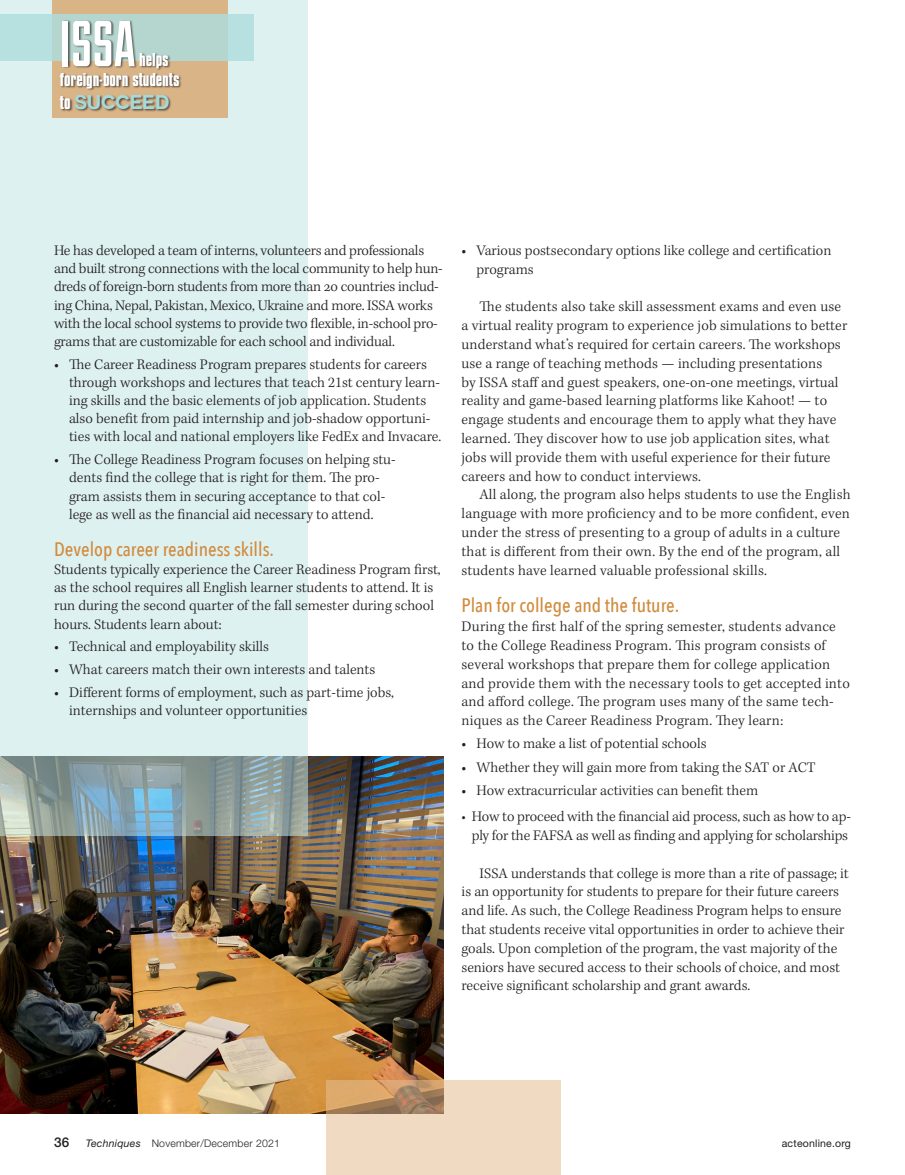
<style>
.page{position:relative;width:905px;height:1175px;background:#fff}
.page>*{position:absolute;margin:0;border:0;box-sizing:border-box;transform-origin:0 0}
.BOD_Body_2{font:64.95px "Duke Fill";color:#fff}
.Body_-_Subhead_blue{font:500 19.5px "Avenir Next Condensed";color:#d08b3d}
.BOD_Body_2-2{font:19.5px/19.8px "Compacta Bold Plain";letter-spacing:-.005em;color:#fff}
.BOD_Body_2-3{font:700 19.5px "Couture";letter-spacing:-.005em;color:#a5dada}
.Body_Copy_-_1st_par{font:300 15px/18.8px "Kepler Std";color:#231f20}
.t1{font:500 13.5px "Helvetica Neue LT Std";color:#231f20}
.t2{font:300 10.5px "Helvetica Neue LT Std";letter-spacing:.02em;color:#231f20}
.t3{font:10.5px "Helvetica Neue LT Std";letter-spacing:.02em;color:#231f20}
.s1{font-family:"Compacta Bold Plain";font-weight:400;color:#fff}
.s2{font-weight:500}
.s3{font-weight:400;font-style:italic}
</style>
<div class="page">
<img style="left:0;top:756px;width:443px;height:357px">
<svg style="left:0;top:0;width:308px;height:835px;background:#d5e8e8"></svg>
<svg style="left:326px;top:1080px;width:234px;height:94px;background:#e7ccb0"></svg>
<div style="left:52px;top:0;width:175px;height:117px;background:#d9b487"></div>
<div style="left:0;top:14px;width:254px;height:47px;background:linear-gradient(to bottom,#b5dbd7,#b6ddd9)"></div>
<div style="left:60px;top:20px;width:122px;height:93px;background:#231f20;opacity:.7"></div>
<p class="BOD_Body_2" style="left:60px;top:6px;width:77px">ISSA</p>
<p class="BOD_Body_2-2" style="left:60px;top:50px;width:121px;text-indent:79px">helps foreign-born students</p>
<p class="BOD_Body_2-3" style="left:60px;top:93px;width:111px"><span class="s1">to</span> SUCCEED</p>
<p class="Body_Copy_-_1st_par" style="left:54px;top:242px;width:390px;line-height:18.1px">He has developed a team of interns, volunteers and professionals and built strong connections with the local community to help hun&shy;dreds of foreign-born students from more than 20 countries includ&shy;ing China, Nepal, Pakistan, Mexico, Ukraine and more. ISSA works with the local school systems to provide two flexible, in-school pro&shy;grams that are customizable for each school and individual.</p>
<p class="Body_Copy_-_1st_par" style="left:69px;top:355px;width:374px;line-height:18.1px;text-indent:-15px"><span class="s2">•</span> The Career Readiness Program prepares students for careers through workshops and lectures that teach 21st century learn&shy;ing skills and the basic elements of job application. Students also benefit from paid internship and job-shadow opportuni&shy;ties with local and national employers like FedEx and Invacare.</p>
<p class="Body_Copy_-_1st_par" style="left:54px;top:451px;width:343px;line-height:18.1px;text-align:center"><span class="s2">•</span> The College Readiness Program focuses on helping stu&shy;dents find the college that is right for them. The pro&shy;gram assists them in securing acceptance to that col&shy;lege as well as the financial aid necessary to attend.</p>
<p class="Body_-_Subhead_blue" style="left:54px;top:537px;width:221px">Develop career readiness skills.</p>
<p class="Body_Copy_-_1st_par" style="left:54px;top:561px;width:388px;line-height:18.1px">Students typically experience the Career Readiness Program first, as the school requires all English learner students to attend. It is run during the second quarter of the fall semester during school hours. Students learn about:</p>
<p class="Body_Copy_-_1st_par" style="left:54px;top:638px;width:216px"><span class="s2">•</span> Technical and employability skills</p>
<p class="Body_Copy_-_1st_par" style="left:54px;top:660px;width:323px"><span class="s2">•</span> What careers match their own interests and talents</p>
<p class="Body_Copy_-_1st_par" style="left:69px;top:683px;width:326px;line-height:18.1px;text-indent:-15px"><span class="s2">•</span> Different forms of employment, such as part-time jobs, internships and volunteer opportunities</p>
<p class="Body_Copy_-_1st_par" style="left:476px;top:241px;width:356px;text-indent:-15px"><span class="s2">•</span> Various postsecondary options like college and certification programs</p>
<p class="Body_Copy_-_1st_par" style="left:461px;top:298px;width:387px;text-indent:18px">The students also take skill assessment exams and even use a virtual reality program to experience job simulations to better understand what’s required for certain careers. The workshops use a range of teaching methods — including presentations<br>by ISSA staff and guest speakers, one-on-one meetings, virtual reality and game-based learning platforms like Kahoot! — to engage students and encourage them to apply what they have learned. They discover how to use job application sites, what jobs will provide them with useful experience for their future careers and how to conduct interviews.</p>
<p class="Body_Copy_-_1st_par" style="left:461px;top:486px;width:390px;text-indent:18px">All along, the program also helps students to use the English language with more proficiency and to be more confident, even under the stress of presenting to a group of adults in a culture that is different from their own. By the end of the program, all students have learned valuable professional skills.</p>
<p class="Body_-_Subhead_blue" style="left:461px;top:593px;width:219px">Plan for college and the future.</p>
<p class="Body_Copy_-_1st_par" style="left:461px;top:617px;width:390px">During the first half of the spring semester, students advance to the College Readiness Program. This program consists of several workshops that prepare them for college application and provide them with the necessary tools to get accepted into and afford college. The program uses many of the same tech&shy;niques as the Career Readiness Program. They learn:</p>
<p class="Body_Copy_-_1st_par" style="left:461px;top:735px;width:247px"><span class="s2">•</span> How to make a list of potential schools</p>
<p class="Body_Copy_-_1st_par" style="left:461px;top:758px;width:356px"><span class="s2">•</span> Whether they will gain more from taking the SAT or ACT</p>
<p class="Body_Copy_-_1st_par" style="left:461px;top:781px;width:298px"><span class="s2">•</span> How extracurricular activities can benefit them</p>
<p class="Body_Copy_-_1st_par" style="left:461px;top:807px;width:391px;text-align:center">• How to proceed with the financial aid process, such as how to ap&shy;ply for the FAFSA as well as finding and applying for scholarships</p>
<p class="Body_Copy_-_1st_par" style="left:461px;top:864px;width:389px;text-indent:18px">ISSA understands that college is more than a rite of passage; it is an opportunity for students to prepare for their future careers and life. As such, the College Readiness Program helps to ensure that students receive vital opportunities in order to achieve their goals. Upon completion of the program, the vast majority of the seniors have secured access to their schools of choice, and most receive significant scholarship and grant awards.</p>
<p class="t1" style="left:54px;top:1134px;width:17px">36</p>
<p class="t2" style="left:86px;top:1137px;width:196px"><span class="s3">Techniques</span> November/December 2021</p>
<p class="t3" style="left:781px;top:1137px;width:71px">acteonline.org</p>
</div>
